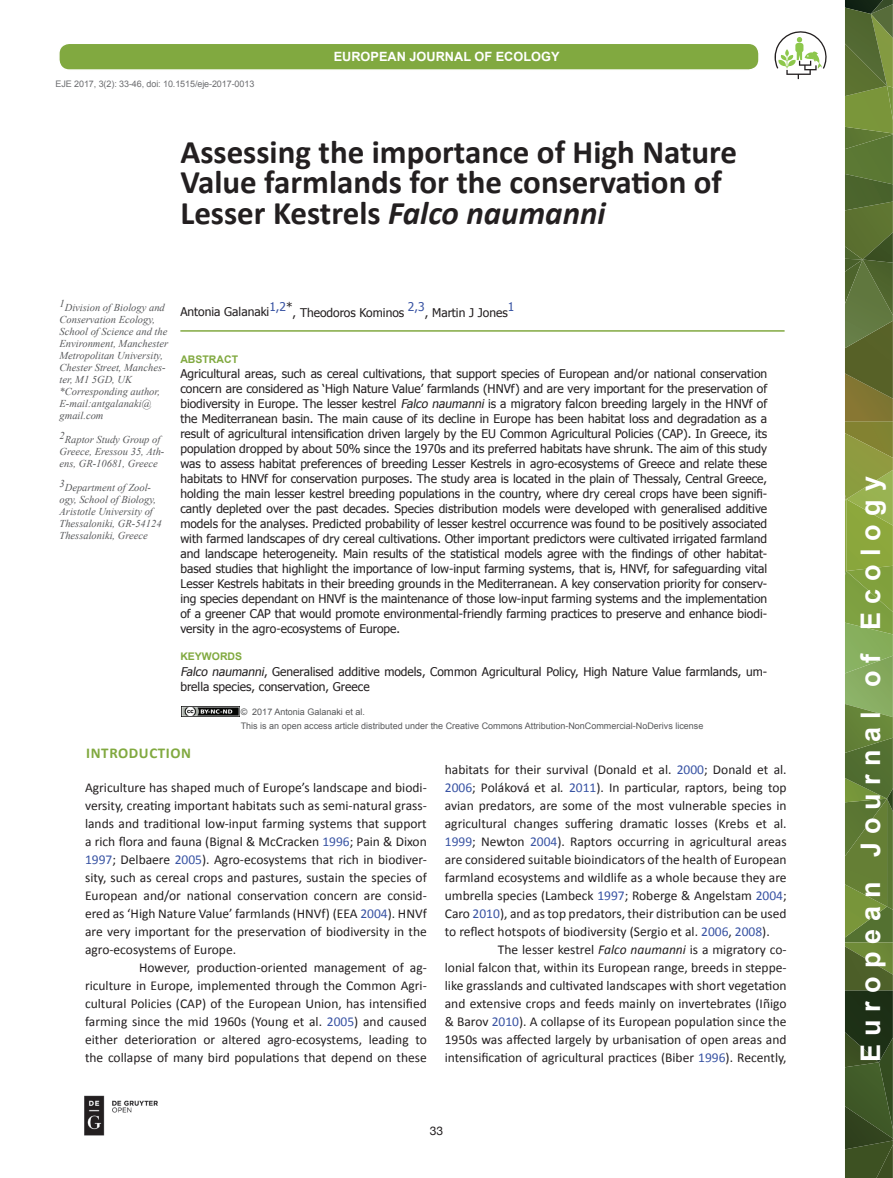
<style>
.page{position:relative;width:893px;height:1178px;background:#fff}
.page>*{position:absolute;margin:0;border:0;box-sizing:border-box;transform-origin:0 0}
.t1{font:700 33px/30.6px "Calibri";color:#231f20}
.t2{font:700 27px "Arial";letter-spacing:.3em;color:#fff}
.t3{font:700 15px "Calibri";letter-spacing:.04em;color:#81a940}
.t4{font:13.5px/18px "Calibri";color:#231f20;text-align:justify}
.t5{font:700 12.75px "Arial";color:#fff}
.t6{font:12px/15px "Tahoma";color:#231f20;text-align:justify}
.t7{font:12px "Tahoma";color:#3853a3}
.t8{font:12px "Helvetica Neue";color:#231f20}
.t9{font:italic 10.5px/12px "Times New Roman";color:#57585a}
.t10{font:700 10.5px "Arial";color:#81a940}
.t11{font:9px/13.5px "Arial";color:#57585a}
.t12{font:9px "Arial";letter-spacing:-.01em;color:#6c6d70}
.s1{font-style:italic}
.s2{color:#3853a3}
</style>
<div class="page">
<svg style="left:845px;top:0;width:48px;height:1178px;background:#627936"></svg>
<div style="left:59px;top:43px;width:700px;height:27px;background:#81a940;border-radius:10px"></div>
<div style="left:58px;top:43px;width:702px;height:28px;border:2px solid #fff;border-radius:10px"></div>
<svg style="left:774px;top:31px;width:53px;height:48px"></svg>
<hr style="left:180px;top:330px;width:605px;height:2px;background:#81a940">
<img style="left:84px;top:1095px;width:74px;height:41px">
<img style="left:182px;top:706px;width:57px;height:11px">
<p class="t12" style="left:56px;top:78px;width:200px">EJE 2017, 3(2): 33-46, doi: 10.1515/eje-2017-0013</p>
<p class="t5" style="left:334px;top:48px;width:227px">EUROPEAN JOURNAL OF ECOLOGY</p>
<h1 class="t1" style="left:180px;top:136px;width:558px">Assessing the importance of High Nature<br>Value farmlands for the conservation of<br>Lesser Kestrels <span class="s1">Falco naumanni</span></h1>
<p class="t9" style="left:60px;top:302px;width:110px">1Division of Biology and<br>Conservation Ecology,<br>School of Science and the<br>Environment, Manchester<br>Metropolitan University,<br>Chester Street, Manches&shy;ter, M1 5GD, UK *Corresponding author,<br>E-mail:antgalanaki@ gmail.com</p>
<p class="t9" style="left:60px;top:434px;width:106px">2Raptor Study Group of<br>Greece, Eressou 35, Ath&shy;ens, GR-10681, Greece</p>
<p class="t9" style="left:60px;top:482px;width:104px">3Department of Zool&shy;ogy, School of Biology,<br>Aristotle University of<br>Thessaloniki, GR-54124<br>Thessaloniki, Greece</p>
<p class="t6" style="left:180px;top:303px;width:114px">Antonia Galanaki<sup>1,2</sup>*</p>
<p class="t6" style="left:293px;top:305px;width:113px">, Theodoros Kominos</p>
<p class="t7" style="left:408px;top:299px;width:18px">2,3</p>
<p class="t7" style="left:508px;top:299px;width:8px">1</p>
<p class="t6" style="left:425px;top:305px;width:85px">, Martin J Jones</p>
<p class="t10" style="left:180px;top:352px;width:59px">ABSTRACT</p>
<p class="t6" style="left:180px;top:365px;width:588px">Agricultural areas, such as cereal cultivations, that support species of European and/or national conservation concern are considered as ‘High Nature Value’ farmlands (HNVf) and are very important for the preservation of biodiversity in Europe. The lesser kestrel <span class="s1">Falco naumanni</span> is a migratory falcon breeding largely in the HNVf of the Mediterranean basin. The main cause of its decline in Europe has been habitat loss and degradation as a result of agricultural intensification driven largely by the EU Common Agricultural Policies (CAP). In Greece, its population dropped by about 50% since the 1970s and its preferred habitats have shrunk. The aim of this study was to assess habitat preferences of breeding Lesser Kestrels in agro-ecosystems of Greece and relate these habitats to HNVf for conservation purposes. The study area is located in the plain of Thessaly, Central Greece, holding the main lesser kestrel breeding populations in the country, where dry cereal crops have been signifi&shy;cantly depleted over the past decades. Species distribution models were developed with generalised additive models for the analyses. Predicted probability of lesser kestrel occurrence was found to be positively associated with farmed landscapes of dry cereal cultivations. Other important predictors were cultivated irrigated farmland and landscape heterogeneity. Main results of the statistical models agree with the findings of other habitat&shy;based studies that highlight the importance of low-input farming systems, that is, HNVf, for safeguarding vital Lesser Kestrels habitats in their breeding grounds in the Mediterranean. A key conservation priority for conserv&shy;ing species dependant on HNVf is the maintenance of those low-input farming systems and the implementation of a greener CAP that would promote environmental-friendly farming practices to preserve and enhance biodi&shy;versity in the agro-ecosystems of Europe.</p>
<p class="t10" style="left:180px;top:649px;width:63px">KEYWORDS</p>
<p class="t6" style="left:180px;top:664px;width:588px"><span class="s1">Falco naumanni</span>, Generalised additive models, Common Agricultural Policy, High Nature Value farmlands, um&shy;brella species, conservation, Greece</p>
<p class="t11" style="left:241px;top:706px;width:464px">© 2017 Antonia Galanaki et al.<br>This is an open access article distributed under the Creative Commons Attribution-NonCommercial-NoDerivs license</p>
<p class="t3" style="left:86px;top:743px;width:106px">INTRODUCTION</p>
<p class="t4" style="left:85px;top:779px;width:343px">Agriculture has shaped much of Europe’s landscape and biodi-</p>
<p class="t4" style="left:85px;top:797px;width:343px">versity, creating important habitats such as semi-natural grass-</p>
<p class="t4" style="left:85px;top:815px;width:343px">lands and traditional low-input farming systems that support</p>
<p class="t4" style="left:85px;top:833px;width:343px">a rich flora and fauna (Bignal &amp; McCracken <span class="s2">1996</span>; Pain &amp; Dixon</p>
<p class="t4" style="left:85px;top:851px;width:343px"><span class="s2">1997</span>; Delbaere <span class="s2">2005</span>). Agro-ecosystems that rich in biodiver-</p>
<p class="t4" style="left:85px;top:869px;width:343px">sity, such as cereal crops and pastures, sustain the species of</p>
<p class="t4" style="left:85px;top:887px;width:343px">European and/or national conservation concern are consid-</p>
<p class="t4" style="left:85px;top:905px;width:343px">ered as ‘High Nature Value’ farmlands (HNVf) (EEA <span class="s2">2004</span>). HNVf</p>
<p class="t4" style="left:85px;top:923px;width:343px">are very important for the preservation of biodiversity in the</p>
<p class="t4" style="left:85px;top:941px;width:153px">agro-ecosystems of Europe.</p>
<p class="t4" style="left:139px;top:959px;width:289px">However, production-oriented management of ag-</p>
<p class="t4" style="left:85px;top:977px;width:343px">riculture in Europe, implemented through the Common Agri-</p>
<p class="t4" style="left:85px;top:995px;width:343px">cultural Policies (CAP) of the European Union, has intensified</p>
<p class="t4" style="left:85px;top:1013px;width:343px">farming since the mid 1960s (Young et al. <span class="s2">2005</span>) and caused</p>
<p class="t4" style="left:85px;top:1031px;width:343px">either deterioration or altered agro-ecosystems, leading to</p>
<p class="t4" style="left:85px;top:1048px;width:343px">the collapse of many bird populations that depend on these</p>
<p class="t4" style="left:445px;top:761px;width:343px">habitats for their survival (Donald et al. <span class="s2">2000</span>; Donald et al.<br><span class="s2">2006</span>; Poláková et al<span class="s1">.</span> <span class="s2">2011</span>). In particular, raptors, being top avian predators, are some of the most vulnerable species in agricultural changes suffering dramatic losses (Krebs et al.<br><span class="s2">1999</span>; Newton <span class="s2">2004</span>). Raptors occurring in agricultural areas are considered suitable bioindicators of the health of European farmland ecosystems and wildlife as a whole because they are umbrella species (Lambeck <span class="s2">1997</span>; Roberge &amp; Angelstam <span class="s2">2004</span>; Caro <span class="s2">2010</span>), and as top predators, their distribution can be used to reflect hotspots of biodiversity (Sergio et al. <span class="s2">2006</span>, <span class="s2">2008</span>).</p>
<p class="t4" style="left:445px;top:940px;width:343px;text-indent:53px">The lesser kestrel <span class="s1">Falco naumanni</span> is a migratory co&shy;lonial falcon that, within its European range, breeds in steppe&shy;like grasslands and cultivated landscapes with short vegetation and extensive crops and feeds mainly on invertebrates (Iñigo &amp; Barov <span class="s2">2010</span>). A collapse of its European population since the 1950s was affected largely by urbanisation of open areas and intensification of agricultural practices (Biber <span class="s2">1996</span>). Recently,</p>
<p class="t8" style="left:430px;top:1122px;width:15px">33</p>
<h2 class="t2" style="left:853px;top:1062px;width:587px;rotate:-90deg">European Journal of Ecology</h2>
</div>
